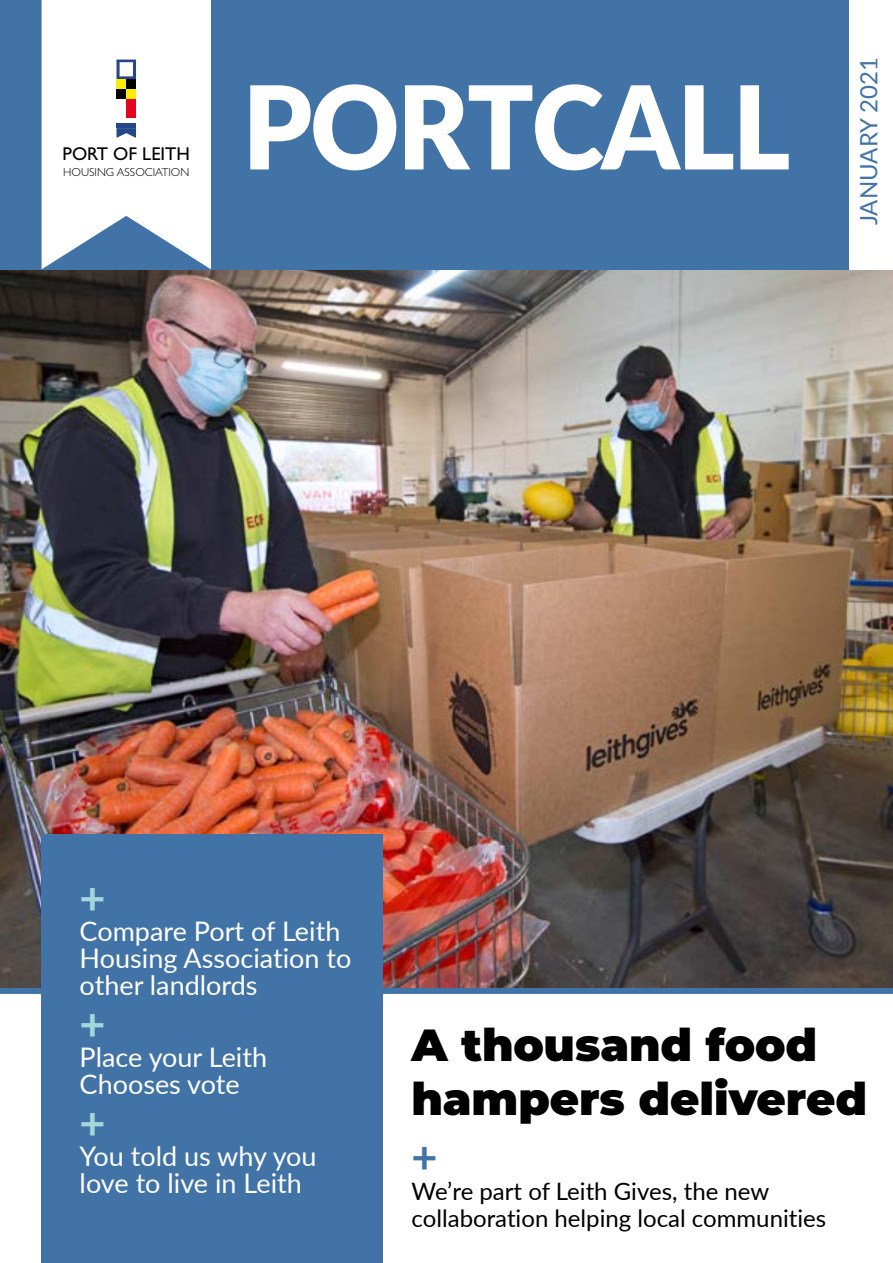
<style>
.page{position:relative;width:893px;height:1263px;background:#fff}
.page>*{position:absolute;margin:0;border:0;box-sizing:border-box;transform-origin:0 0}
.t1{font:900 115.5px "Lato";letter-spacing:-.02em;color:#fff;scale:.95 1}
.t2{font:900 45px/54px "Montserrat";color:#000}
.t3{font:700 45px "Lato";color:#a4d7dc}
.t4{font:700 45px "Lato";color:#4273a7}
.t5{font:27px/27px "Lato";color:#fff}
.t6{font:24px/27px "Lato";color:#000}
.t7{font:24px "Lato";color:#4273a7}
.t8{font:18.6px "Gill Sans";color:#000}
.t9{font:300 11.55px "Gill Sans";color:#000}
</style>
<div class="page">
<img style="left:0;top:269px;width:893px;height:719px">
<div style="left:0;top:0;width:422px;height:269px;background:#4273a7"></div>
<div style="left:390px;top:0;width:503px;height:269px;background:#4273a7"></div>
<div style="left:849px;top:0;width:44px;height:269px;background:#fff"></div>
<svg style="left:42px;top:0;width:169px;height:269px;background:#ebf0f5"></svg>
<svg style="left:0;top:988px;width:893px;height:275px"></svg>
<div style="left:42px;top:835px;width:341px;height:428px;background:#4273a7"></div>
<svg style="left:117px;top:59px;width:19px;height:79px"></svg>
<div style="left:117px;top:99px;width:9px;height:9px;background:#fff"></div>
<div style="left:126px;top:99px;width:10px;height:9px;background:#e30520"></div>
<div style="left:117px;top:108px;width:9px;height:10px;background:#fff"></div>
<div style="left:126px;top:108px;width:10px;height:10px;background:#e30520"></div>
<p class="t8" style="left:63px;top:143px;width:129px">PORT OF LEITH</p>
<p class="t9" style="left:63px;top:166px;width:128px">HOUSING ASSOCIATION</p>
<h1 class="t1" style="left:243px;top:40px;width:578px">PORTCALL</h1>
<p class="t7" style="left:852px;top:225px;width:170px;rotate:-90deg">JANUARY 2021</p>
<h2 class="t3" style="left:80px;top:864px;width:28px">+</h2>
<p class="t5" style="left:80px;top:916px;width:273px">Compare Port of Leith<br>Housing Association to other landlords</p>
<h2 class="t3" style="left:80px;top:990px;width:28px">+</h2>
<p class="t5" style="left:80px;top:1042px;width:189px">Place your Leith<br>Chooses vote</p>
<h2 class="t3" style="left:80px;top:1089px;width:28px">+</h2>
<p class="t5" style="left:80px;top:1141px;width:238px">You told us why you love to live in Leith</p>
<h2 class="t2" style="left:412px;top:1015px;width:457px">A thousand food hampers delivered</h2>
<h2 class="t4" style="left:412px;top:1123px;width:28px">+</h2>
<p class="t6" style="left:412px;top:1177px;width:416px">We’re part of Leith Gives, the new collaboration helping local communities</p>
</div>
